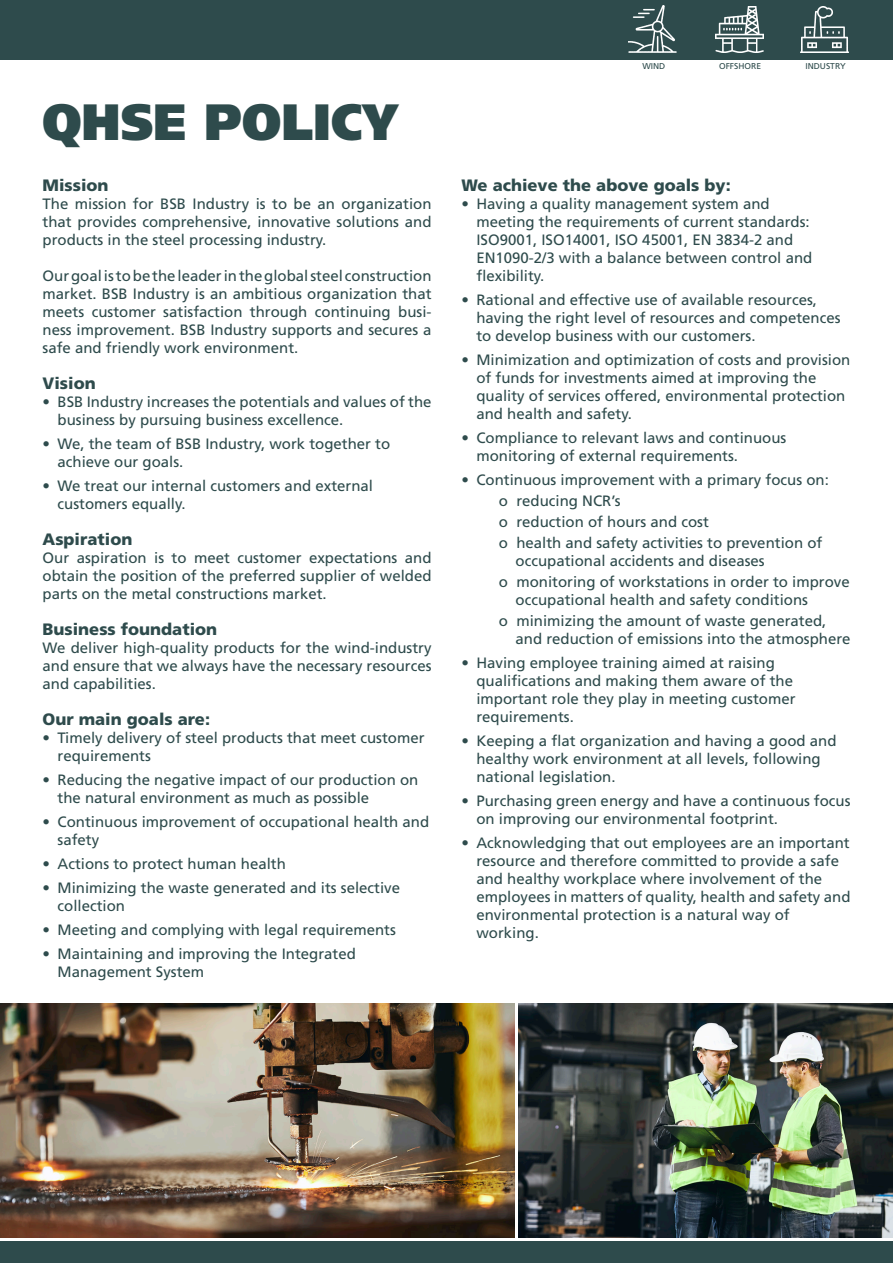
<style>
.page{position:relative;width:893px;height:1263px;background:#fff}
.page>*{position:absolute;margin:0;border:0;box-sizing:border-box;transform-origin:0 0}
.t1{font:900 51px "Frutiger LT Std";color:#2e4b4c;scale:.94 1}
.t2{font:900 16.5px "Frutiger LT Std";color:#2e4b4c}
.t3{font:15px/18px "Frutiger LT Std";color:#2e4b4c;text-align:justify}
.t4{font:8.4px "Frutiger LT Std";color:#2e4b4c}
</style>
<div class="page">
<div style="left:0;top:0;width:893px;height:60px;background:#2e4b4c"></div>
<div style="left:0;top:1242px;width:893px;height:21px;background:#2e4b4c"></div>
<img style="left:628px;top:5px;width:49px;height:48px">
<img style="left:800px;top:6px;width:49px;height:46px">
<img style="left:715px;top:6px;width:48px;height:46px">
<img style="left:0;top:1003px;width:514px;height:234px">
<img style="left:519px;top:1003px;width:374px;height:234px">
<p class="t1" style="left:43px;top:91px;width:380px">QHSE POLICY</p>
<p class="t2" style="left:43px;top:175px;width:68px">Mission</p>
<p class="t3" style="left:43px;top:195px;width:391px">The mission for BSB Industry is to be an organization that provides comprehensive, innovative solutions and products in the steel processing industry.</p>
<p class="t3" style="left:43px;top:267px;width:391px">Our goal is to be the leader in the global steel construction market. BSB Industry is an ambitious organization that meets customer satisfaction through continuing busi&shy;ness improvement. BSB Industry supports and secures a safe and friendly work environment.</p>
<p class="t2" style="left:43px;top:373px;width:55px">Vision</p>
<p class="t3" style="left:43px;top:393px;width:391px">• BSB Industry increases the potentials and values of the</p>
<p class="t3" style="left:58px;top:411px;width:287px">business by pursuing business excellence.</p>
<p class="t3" style="left:43px;top:435px;width:349px">• We, the team of BSB Industry, work together to</p>
<p class="t3" style="left:58px;top:453px;width:127px">achieve our goals.</p>
<p class="t3" style="left:43px;top:477px;width:332px">• We treat our internal customers and external</p>
<p class="t3" style="left:58px;top:495px;width:130px">customers equally.</p>
<p class="t2" style="left:43px;top:529px;width:91px">Aspiration</p>
<p class="t3" style="left:43px;top:549px;width:391px">Our aspiration is to meet customer expectations and obtain the position of the preferred supplier of welded parts on the metal constructions market.</p>
<p class="t2" style="left:43px;top:619px;width:176px">Business foundation</p>
<p class="t3" style="left:43px;top:639px;width:391px">We deliver high-quality products for the wind-industry and ensure that we always have the necessary resources and capabilities.</p>
<p class="t2" style="left:43px;top:709px;width:169px">Our main goals are:</p>
<p class="t3" style="left:43px;top:729px;width:384px">• Timely delivery of steel products that meet customer</p>
<p class="t3" style="left:58px;top:747px;width:95px">requirements</p>
<p class="t3" style="left:43px;top:771px;width:377px">• Reducing the negative impact of our production on</p>
<p class="t3" style="left:58px;top:789px;width:313px">the natural environment as much as possible</p>
<p class="t3" style="left:43px;top:813px;width:388px">• Continuous improvement of occupational health and</p>
<p class="t3" style="left:58px;top:831px;width:43px">safety</p>
<p class="t3" style="left:43px;top:855px;width:245px">• Actions to protect human health</p>
<p class="t3" style="left:43px;top:879px;width:359px">• Minimizing the waste generated and its selective</p>
<p class="t3" style="left:58px;top:897px;width:69px">collection</p>
<p class="t3" style="left:43px;top:921px;width:355px">• Meeting and complying with legal requirements</p>
<p class="t3" style="left:43px;top:945px;width:315px">• Maintaining and improving the Integrated</p>
<p class="t3" style="left:58px;top:963px;width:148px">Management System</p>
<p class="t4" style="left:642px;top:61px;width:25px">WIND</p>
<p class="t4" style="left:719px;top:61px;width:43px">OFFSHORE</p>
<p class="t4" style="left:805px;top:61px;width:42px">INDUSTRY</p>
<p class="t2" style="left:461px;top:175px;width:271px">We achieve the above goals by:</p>
<p class="t3" style="left:461px;top:195px;width:310px">• Having a quality management system and</p>
<p class="t3" style="left:476px;top:213px;width:335px">meeting the requirements of current standards:</p>
<p class="t3" style="left:476px;top:231px;width:318px">ISO9001, ISO14001, ISO 45001, EN 3834-2 and</p>
<p class="t3" style="left:476px;top:249px;width:337px">EN1090-2/3 with a balance between control and</p>
<p class="t3" style="left:476px;top:267px;width:70px">flexibility.</p>
<p class="t3" style="left:461px;top:291px;width:357px">• Rational and effective use of available resources,</p>
<p class="t3" style="left:476px;top:309px;width:366px">having the right level of resources and competences</p>
<p class="t3" style="left:476px;top:327px;width:281px">to develop business with our customers.</p>
<p class="t3" style="left:461px;top:351px;width:391px">• Minimization and optimization of costs and provision</p>
<p class="t3" style="left:476px;top:369px;width:342px">of funds for investments aimed at improving the</p>
<p class="t3" style="left:476px;top:387px;width:370px">quality of services offered, environmental protection</p>
<p class="t3" style="left:476px;top:405px;width:157px">and health and safety.</p>
<p class="t3" style="left:461px;top:429px;width:327px">• Compliance to relevant laws and continuous</p>
<p class="t3" style="left:476px;top:447px;width:263px">monitoring of external requirements.</p>
<p class="t3" style="left:461px;top:471px;width:369px">• Continuous improvement with a primary focus on:</p>
<p class="t3" style="left:499px;top:492px;width:123px">o reducing NCR’s</p>
<p class="t3" style="left:499px;top:513px;width:212px">o reduction of hours and cost</p>
<p class="t3" style="left:499px;top:534px;width:325px">o health and safety activities to prevention of</p>
<p class="t3" style="left:516px;top:552px;width:251px">occupational accidents and diseases</p>
<p class="t3" style="left:499px;top:573px;width:352px">o monitoring of workstations in order to improve</p>
<p class="t3" style="left:516px;top:591px;width:294px">occupational health and safety conditions</p>
<p class="t3" style="left:499px;top:612px;width:329px">o minimizing the amount of waste generated,</p>
<p class="t3" style="left:515px;top:630px;width:336px">and reduction of emissions into the atmosphere</p>
<p class="t3" style="left:461px;top:654px;width:315px">• Having employee training aimed at raising</p>
<p class="t3" style="left:476px;top:672px;width:318px">qualifications and making them aware of the</p>
<p class="t3" style="left:476px;top:690px;width:321px">important role they play in meeting customer</p>
<p class="t3" style="left:476px;top:708px;width:99px">requirements.</p>
<p class="t3" style="left:461px;top:732px;width:377px">• Keeping a flat organization and having a good and</p>
<p class="t3" style="left:476px;top:750px;width:346px">healthy work environment at all levels, following</p>
<p class="t3" style="left:476px;top:768px;width:141px">national legislation.</p>
<p class="t3" style="left:461px;top:792px;width:391px">• Purchasing green energy and have a continuous focus</p>
<p class="t3" style="left:476px;top:810px;width:303px">on improving our environmental footprint.</p>
<p class="t3" style="left:461px;top:834px;width:390px">• Acknowledging that out employees are an important</p>
<p class="t3" style="left:476px;top:852px;width:364px">resource and therefore committed to provide a safe</p>
<p class="t3" style="left:476px;top:870px;width:347px">and healthy workplace where involvement of the</p>
<p class="t3" style="left:476px;top:888px;width:376px">employees in matters of quality, health and safety and</p>
<p class="t3" style="left:476px;top:906px;width:315px">environmental protection is a natural way of</p>
<p class="t3" style="left:476px;top:924px;width:64px">working.</p>
</div>
